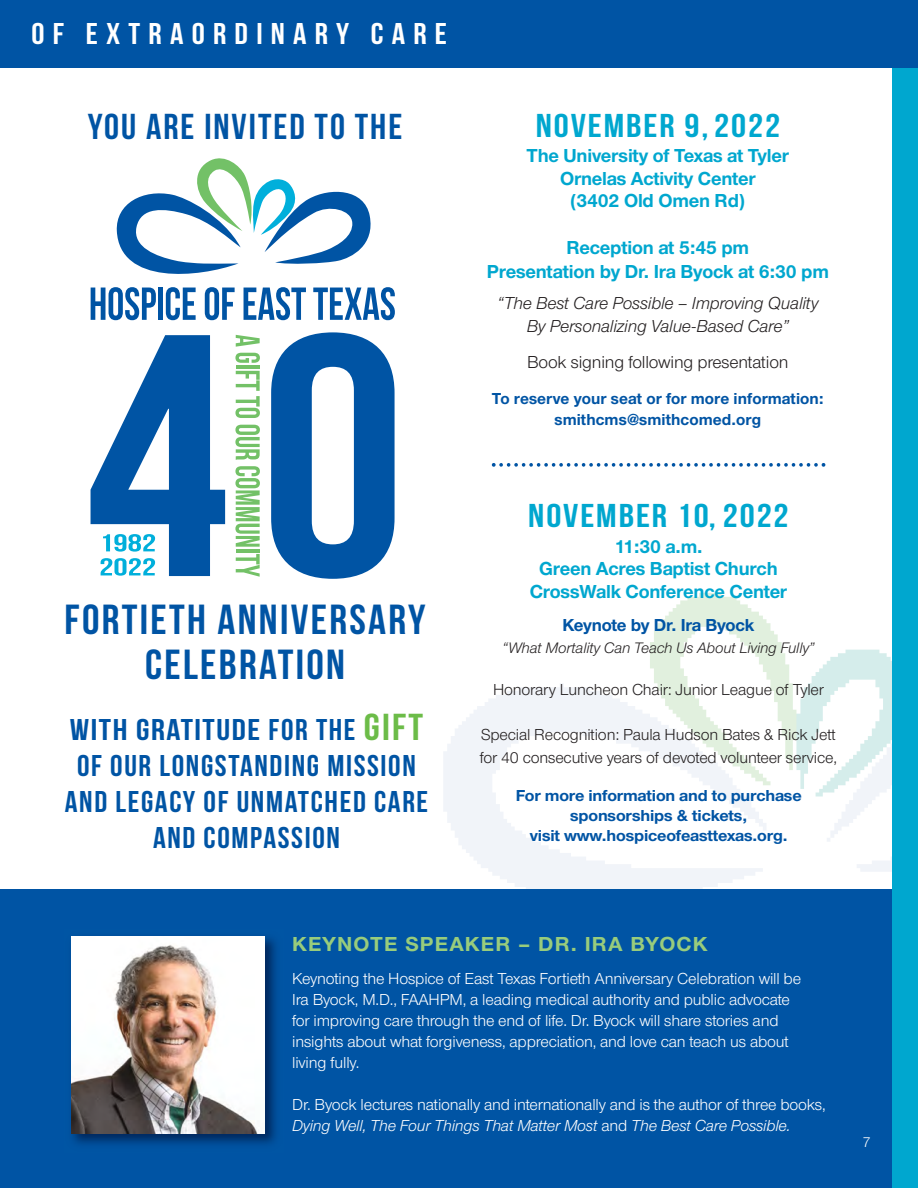
<style>
.page{position:relative;width:918px;height:1188px;background:#fff}
.page>*{position:absolute;margin:0;border:0;box-sizing:border-box;transform-origin:0 0}
.t1{font:42px/45px "Bebas Neue";letter-spacing:.055em;color:#0054a4;text-align:center;scale:1.05 1}
.t2{font:36px "Bebas Neue";letter-spacing:.05em;color:#0054a4;scale:1.05 1}
.t3{font:33px "Bebas Neue";letter-spacing:.05em;color:#00a7cf;scale:1.15 1}
.t4{font:30px/36px "Bebas Neue";letter-spacing:.05em;color:#0054a4;text-align:center;scale:1.15 1}
.t5{font:30px "Bebas Neue";letter-spacing:.25em;color:#fff;scale:1.1 1}
.t6{font:700 21px "Nimbus San Nov T";letter-spacing:.05em;color:#98cc7c;scale:1.05 1}
.t7{font:700 19.5px/22.5px "Nimbus San Nov T";letter-spacing:-.01em;color:#00a7cf;text-align:center}
.t8{font:italic 18px/22.5px "Nimbus San Nov T";letter-spacing:-.01em;color:#231f20;text-align:center}
.t9{font:18px "Nimbus San Nov T";letter-spacing:-.01em;color:#231f20}
.t10{font:700 18px "Nimbus San Nov T";letter-spacing:-.01em;color:#0054a4}
.t11{font:16.5px/21px "Nimbus San Nov T";letter-spacing:-.01em;color:#fff}
.t12{font:16.5px/22.5px "Nimbus San Nov T";letter-spacing:-.01em;color:#231f20}
.t13{font:700 16.5px/20.2px "Nimbus San Nov T";letter-spacing:-.01em;color:#0054a4;text-align:center;scale:1.05 1}
.t14{font:700 16.5px/21px "Nimbus San Nov T";letter-spacing:-.01em;color:#0054a4;text-align:center}
.t15{font:italic 15.75px "Nimbus San Nov T";letter-spacing:-.01em;color:#231f20}
.t16{font:15px "Nimbus San Nov T";color:#fff}
.s1{font-size:37.5px;color:#6cbc48}
.s2{font-style:italic}
</style>
<div class="page">
<img style="left:443px;top:593px;width:449px;height:296px">
<div style="left:0;top:889px;width:899px;height:299px;background:#0054a4"></div>
<div style="left:892px;top:56px;width:26px;height:1132px;background:#00a7cf"></div>
<svg style="left:271px;top:332px;width:124px;height:247px"></svg>
<svg style="left:91px;top:335px;width:134px;height:241px"></svg>
<svg style="left:236px;top:335px;width:24px;height:12px"></svg>
<svg style="left:235px;top:353px;width:25px;height:10px"></svg>
<hr style="left:236px;top:365px;width:24px;height:3px;background:#73c167">
<svg style="left:235px;top:371px;width:25px;height:47px"></svg>
<svg style="left:235px;top:425px;width:25px;height:35px"></svg>
<svg style="left:235px;top:466px;width:25px;height:81px"></svg>
<hr style="left:236px;top:549px;width:24px;height:3px;background:#73c167">
<svg style="left:236px;top:554px;width:24px;height:23px"></svg>
<svg style="left:91px;top:158px;width:304px;height:162px"></svg>
<svg style="left:492px;top:463px;width:333px;height:4px"></svg>
<img style="left:71px;top:936px;width:206px;height:209px">
<img style="left:71px;top:936px;width:193px;height:197px">
<div style="left:0;top:0;width:918px;height:68px;background:#0054a4"></div>
<h3 class="t5" style="left:32px;top:16px;width:379px">OF EXTRAORDINARY CARE</h3>
<h2 class="t2" style="left:88px;top:105px;width:301px">YOU ARE INVITED TO THE</h2>
<h1 class="t1" style="left:65px;top:597px;width:345px">FORTIETH ANNIVERSARY<br>CELEBRATION</h1>
<h3 class="t4" style="left:65px;top:712px;width:318px">WITH GRATITUDE FOR THE <span class="s1">GIFT<br></span>OF OUR LONGSTANDING MISSION<br>AND LEGACY OF UNMATCHED CARE<br>AND COMPASSION</h3>
<h3 class="t3" style="left:536px;top:106px;width:214px">NOVEMBER 9,2022</h3>
<p class="t7" style="left:527px;top:146px;width:264px">The University of Texas at Tyler<br>Ornelas Activity Center<br>(3402 Old Omen Rd)</p>
<p class="t7" style="left:487px;top:237px;width:344px;line-height:24px">Reception at 5:45 pm<br>Presentation by Dr. Ira Byock at 6:30 pm</p>
<p class="t8" style="left:497px;top:293px;width:323px">“The Best Care Possible – Improving Quality<br>By Personalizing Value-Based Care”</p>
<p class="t9" style="left:527px;top:356px;width:263px">Book signing following presentation</p>
<p class="t14" style="left:492px;top:389px;width:333px">To reserve your seat or for more information: smithcms@smithcomed.org</p>
<h3 class="t3" style="left:528px;top:497px;width:228px">NOVEMBER 10, 2022</h3>
<p class="t7" style="left:530px;top:537px;width:259px">11:30 a.m.<br>Green Acres Baptist Church<br>CrossWalk Conference Center</p>
<p class="t10" style="left:562px;top:618px;width:193px">Keynote by Dr. Ira Byock</p>
<p class="t15" style="left:502px;top:643px;width:314px">“What Mortality Can Teach Us About Living Fully”</p>
<p class="t12" style="left:493px;top:680px;width:332px">Honorary Luncheon Chair: Junior League of Tyler</p>
<p class="t12" style="left:480px;top:725px;width:359px">Special Recognition: Paula Hudson Bates &amp; Rick Jett for 40 consecutive years of devoted volunteer service,</p>
<p class="t13" style="left:516px;top:786px;width:274px">For more information and to purchase sponsorships &amp; tickets,<br>visit www.hospiceofeasttexas.org.</p>
<p class="t6" style="left:292px;top:936px;width:397px">KEYNOTE SPEAKER – DR. IRA BYOCK</p>
<p class="t11" style="left:292px;top:969px;width:510px">Keynoting the Hospice of East Texas Fortieth Anniversary Celebration will be Ira Byock, M.D., FAAHPM, a leading medical authority and public advocate for improving care through the end of life. Dr. Byock will share stories and insights about what forgiveness, appreciation, and love can teach us about living fully.</p>
<p class="t11" style="left:292px;top:1095px;width:535px">Dr. Byock lectures nationally and internationally and is the author of three books,<br><span class="s2">Dying Well, The Four Things That Matter Most</span> and <span class="s2">The Best Care Possible.</span></p>
<p class="t16" style="left:863px;top:1137px;width:10px">7</p>
</div>
